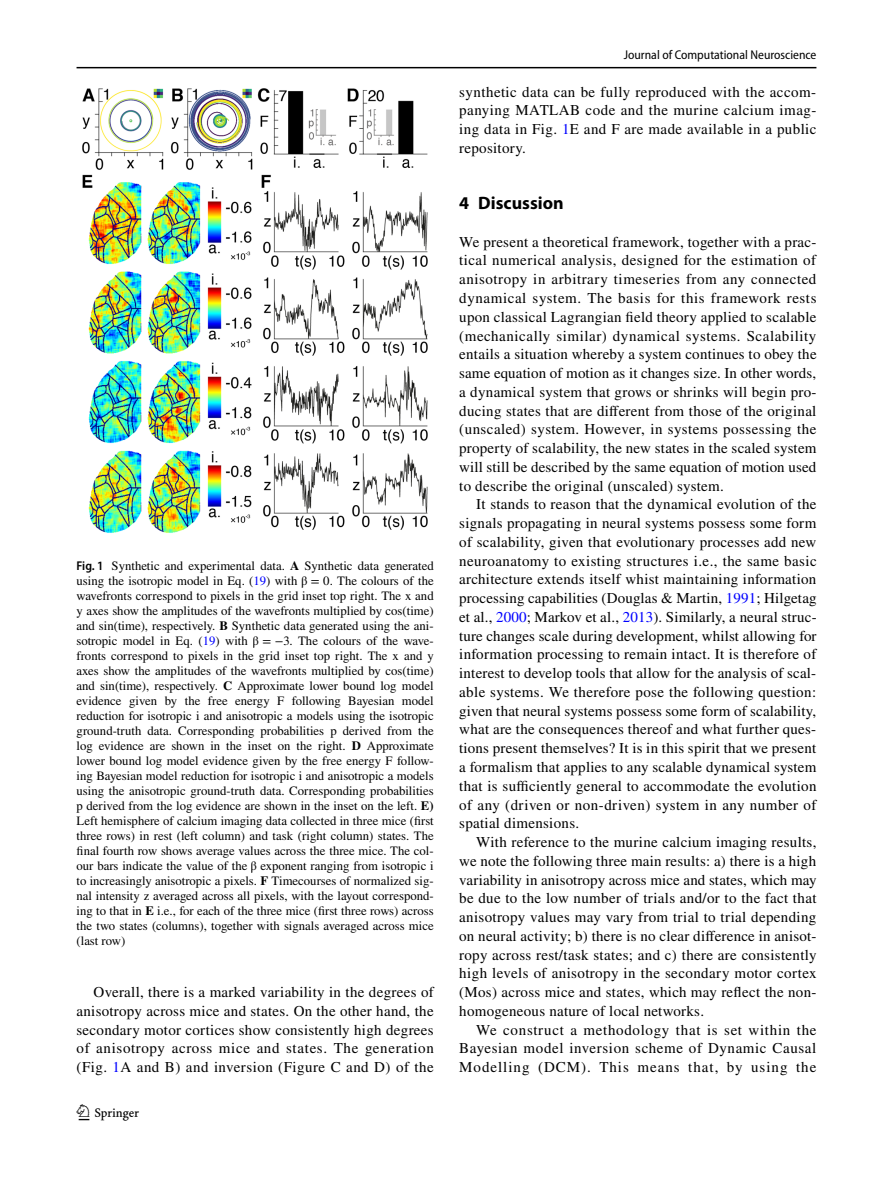
<style>
.page{position:relative;width:893px;height:1187px;background:#fff}
.page>*{position:absolute;margin:0;border:0;box-sizing:border-box;transform-origin:0 0}
.t1{font:22.5px "Springnew Regular 2";color:#000}
.t2{font:700 18px "Myriad Pro";color:#000}
.t3{font:15px/18.8px "STIX";letter-spacing:.025em;color:#000;text-align:justify}
.t4{font:12.75px/15px "STIX";color:#000;text-align:justify}
.t5{font:semi-condensed 12.75px "Myriad Pro";color:#000}
.s1{font-family:"Myriad Pro";font-weight:600;font-stretch:semi-condensed}
.s2{font-weight:700}
.s3{color:#00f}
.s4{font-family:"STIX Math Regular 79"}
.s5{font-family:"STIX General Regular 73"}
.s6{font-family:"STIX Math Regular 80"}
.s7{font-family:"STIX General Regular 74"}
.s8{font-family:"STIX Math Regular 81"}
</style>
<div class="page">
<hr style="left:77px;top:67px;width:739px;height:1px;background:#000">
<img style="left:82px;top:88px;width:346px;height:445px">
<p class="t4" style="left:77px;top:558px;width:359px"><span class="s1">Fig. 1</span> Synthetic and experimental data. <span class="s2">A</span> Synthetic data generated using the isotropic model in Eq. (<span class="s3">19</span>) with <span class="s4">β =</span> <span class="s5">0</span>. The colours of the wavefronts correspond to pixels in the grid inset top right. The x and y axes show the amplitudes of the wavefronts multiplied by cos(time) and sin(time), respectively. <span class="s2">B</span> Synthetic data generated using the ani&shy;sotropic model in Eq. (<span class="s3">19</span>) with <span class="s6">β = −</span><span class="s7">3</span>. The colours of the wave&shy;fronts correspond to pixels in the grid inset top right. The x and y axes show the amplitudes of the wavefronts multiplied by cos(time) and sin(time), respectively. <span class="s2">C</span> Approximate lower bound log model evidence given by the free energy F following Bayesian model reduction for isotropic i and anisotropic a models using the isotropic ground-truth data. Corresponding probabilities p derived from the log evidence are shown in the inset on the right. <span class="s2">D</span> Approximate lower bound log model evidence given by the free energy F follow&shy;ing Bayesian model reduction for isotropic i and anisotropic a models using the anisotropic ground-truth data. Corresponding probabilities p derived from the log evidence are shown in the inset on the left. <span class="s2">E)<br></span>Left hemisphere of calcium imaging data collected in three mice (first three rows) in rest (left column) and task (right column) states. The final fourth row shows average values across the three mice. The col&shy;our bars indicate the value of the <span class="s8">β</span> exponent ranging from isotropic i to increasingly anisotropic a pixels. <span class="s2">F</span> Timecourses of normalized sig&shy;nal intensity z averaged across all pixels, with the layout correspond&shy;ing to that in <span class="s2">E</span> i.e., for each of the three mice (first three rows) across the two states (columns), together with signals averaged across mice (last row)</p>
<p class="t3" style="left:77px;top:983px;width:359px;text-indent:17px">Overall, there is a marked variability in the degrees of anisotropy across mice and states. On the other hand, the secondary motor cortices show consistently high degrees of anisotropy across mice and states. The generation (Fig. <span class="s3">1</span>A and B) and inversion (Figure C and D) of the</p>
<h1 class="t1" style="left:79px;top:1104px;width:62px">1 3</h1>
<p class="t5" style="left:624px;top:48px;width:194px">Journal of Computational Neuroscience</p>
<p class="t3" style="left:459px;top:83px;width:359px">synthetic data can be fully reproduced with the accom&shy;panying MATLAB code and the murine calcium imag&shy;ing data in Fig. <span class="s3">1</span>E and F are made available in a public repository.</p>
<p class="t2" style="left:459px;top:191px;width:106px">4 Discussion</p>
<p class="t3" style="left:459px;top:233px;width:359px">We present a theoretical framework, together with a prac&shy;tical numerical analysis, designed for the estimation of anisotropy in arbitrary timeseries from any connected dynamical system. The basis for this framework rests upon classical Lagrangian field theory applied to scalable (mechanically similar) dynamical systems. Scalability entails a situation whereby a system continues to obey the same equation of motion as it changes size. In other words, a dynamical system that grows or shrinks will begin pro&shy;ducing states that are different from those of the original (unscaled) system. However, in systems possessing the property of scalability, the new states in the scaled system will still be described by the same equation of motion used to describe the original (unscaled) system.</p>
<p class="t3" style="left:459px;top:496px;width:359px;text-indent:17px">It stands to reason that the dynamical evolution of the signals propagating in neural systems possess some form of scalability, given that evolutionary processes add new neuroanatomy to existing structures i.e., the same basic architecture extends itself whist maintaining information processing capabilities (Douglas &amp; Martin, <span class="s3">1991</span>; Hilgetag et al., <span class="s3">2000</span>; Markov et al., <span class="s3">2013</span>). Similarly, a neural struc&shy;ture changes scale during development, whilst allowing for information processing to remain intact. It is therefore of interest to develop tools that allow for the analysis of scal&shy;able systems. We therefore pose the following question: given that neural systems possess some form of scalability, what are the consequences thereof and what further ques&shy;tions present themselves? It is in this spirit that we present a formalism that applies to any scalable dynamical system that is sufficiently general to accommodate the evolution of any (driven or non-driven) system in any number of spatial dimensions.</p>
<p class="t3" style="left:459px;top:833px;width:359px;text-indent:17px">With reference to the murine calcium imaging results, we note the following three main results: a) there is a high variability in anisotropy across mice and states, which may be due to the low number of trials and/or to the fact that anisotropy values may vary from trial to trial depending on neural activity; b) there is no clear difference in anisot&shy;ropy across rest/task states; and c) there are consistently high levels of anisotropy in the secondary motor cortex (Mos) across mice and states, which may reflect the non&shy;homogeneous nature of local networks.</p>
<p class="t3" style="left:459px;top:1021px;width:359px;text-indent:17px">We construct a methodology that is set within the Bayesian model inversion scheme of Dynamic Causal Modelling (DCM). This means that, by using the</p>
</div>
